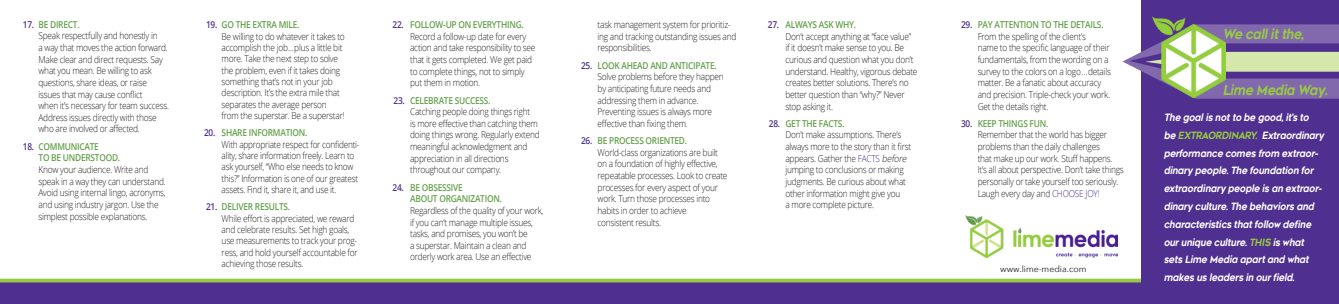
<style>
.page{position:relative;width:1339px;height:304px;background:#fff}
.page>*{position:absolute;margin:0;border:0;box-sizing:border-box;transform-origin:0 0}
.t1{font:italic 13.75px "Renogare Soft";color:#98ca41;scale:.87 1}
.t2{font:italic 10px/17.8px "Renogare Soft";color:#fff;scale:.88 1}
.t3{font:300 9.5px/11.6px "Open Sans";letter-spacing:-.03em;color:#241f1f;scale:.88 1}
.t4{font:300 9.5px/11.4px "Open Sans";letter-spacing:-.03em;color:#241f1f;scale:.87 1}
.t5{font:600 9.5px/11.6px "Open Sans";letter-spacing:-.03em;color:#63a14a;scale:.88 1}
.t6{font:8.75px "Avenir Next";color:#241f1f}
.s1{font-weight:600;color:#4f2f8f}
.s2{font-weight:600;color:#63a14a}
.s3{color:#4f2f8f}
.s4{font-style:italic}
.s5{color:#98ca41}
</style>
<div class="page">
<svg style="left:0;top:278px;width:1141px;height:25px;background:#5f4c86"></svg>
<img style="left:966px;top:215px;width:152px;height:42px">
<hr style="left:0;top:303px;width:1148px;height:1px;background:#4f2f8f">
<div style="left:1141px;top:0;width:198px;height:304px;background:#4f2f8f"></div>
<svg style="left:1122px;top:24px;width:217px;height:75px"></svg>
<img style="left:1153px;top:17px;width:73px;height:80px">
<p class="t3" style="left:39px;top:18px;width:150px;text-indent:-16px"><span class="s1">17.</span> <span class="s2">BE DIRECT.<br></span>Speak respectfully and honestly in<br>a way that moves the action forward.<br>Make clear and direct requests. Say what you mean. Be willing to ask questions, share ideas, or raise issues that may cause conflict<br>when it’s necessary for team success.<br>Address issues directly with those who are involved or affected.</p>
<p class="t5" style="left:39px;top:140px;width:94px;text-indent:-16px"><span class="s3">18.</span> COMMUNICATE<br>TO BE UNDERSTOOD.</p>
<p class="t3" style="left:39px;top:163px;width:146px">Know your audience. Write and speak in a way they can understand.<br>Avoid using internal lingo, acronyms, and using industry jargon. Use the simplest possible explanations.</p>
<p class="t3" style="left:222px;top:19px;width:141px;text-indent:-16px"><span class="s1">19.</span> <span class="s2">GO THE EXTRA MILE.<br></span>Be willing to do whatever it takes to accomplish the job…plus a little bit more. Take the next step to solve the problem, even if it takes doing something that’s not in your job description. It’s the extra mile that separates the average person from the superstar. Be a superstar!</p>
<p class="t4" style="left:222px;top:127px;width:160px;text-indent:-18px"><span class="s1">20.</span> <span class="s2">SHARE INFORMATION.<br></span>With appropriate respect for confidenti&shy;ality, share information freely. Learn to ask yourself, “Who else needs to know this?” Information is one of our greatest assets. Find it, share it, and use it.</p>
<p class="t3" style="left:222px;top:201px;width:156px;text-indent:-16px"><span class="s1">21.</span> <span class="s2">DELIVER RESULTS.<br></span>While effort is appreciated, we reward and celebrate results. Set high goals, use measurements to track your prog&shy;ress, and hold yourself accountable for achieving those results.</p>
<p class="t3" style="left:410px;top:19px;width:144px;text-indent:-18px"><span class="s1">22.</span> <span class="s2">FOLLOW-UP ON EVERYTHING.<br></span>Record a follow-up date for every action and take responsibility to see that it gets completed. We get paid to complete things, not to simply put them in motion.</p>
<p class="t3" style="left:410px;top:94px;width:149px;text-indent:-17px"><span class="s1">23.</span> <span class="s2">CELEBRATE SUCCESS.<br></span>Catching people doing things right<br>is more effective than catching them doing things wrong. Regularly extend meaningful acknowledgment and appreciation in all directions throughout our company.</p>
<p class="t5" style="left:410px;top:181px;width:106px;text-indent:-18px"><span class="s3">24.</span> BE OBSESSIVE<br>ABOUT ORGANIZATION.</p>
<p class="t3" style="left:410px;top:204px;width:153px">Regardless of the quality of your work, if you can’t manage multiple issues, tasks, and promises, you won’t be<br>a superstar. Maintain a clean and orderly work area. Use an effective</p>
<p class="t3" style="left:598px;top:19px;width:159px">task management system for prioritiz&shy;ing and tracking outstanding issues and responsibilities.</p>
<p class="t3" style="left:598px;top:59px;width:145px;text-indent:-17px"><span class="s1">25.</span> <span class="s2">LOOK AHEAD AND ANTICIPATE.<br></span>Solve problems before they happen by anticipating future needs and addressing them in advance.<br>Preventing issues is always more effective than fixing them.</p>
<p class="t3" style="left:598px;top:134px;width:149px;text-indent:-17px"><span class="s1">26.</span> <span class="s2">BE PROCESS ORIENTED.<br></span>World-class organizations are built on a foundation of highly effective, repeatable processes. Look to create processes for every aspect of your work. Turn those processes into habits in order to achieve<br>consistent results.</p>
<p class="t3" style="left:785px;top:19px;width:152px;text-indent:-18px"><span class="s1">27.</span> <span class="s2">ALWAYS ASK WHY.<br></span>Don’t accept anything at “face value” if it doesn’t make sense to you. Be curious and question what you don’t understand. Healthy, vigorous debate creates better solutions. There’s no better question than “why?” Never stop asking it.</p>
<p class="t3" style="left:785px;top:117px;width:144px;text-indent:-17px"><span class="s1">28.</span> <span class="s2">GET THE FACTS.<br></span>Don’t make assumptions. There’s always more to the story than it first appears. Gather the <span class="s3">FACTS</span> <span class="s4">before </span>jumping to conclusions or making judgments. Be curious about what other information might give you<br>a more complete picture.</p>
<p class="t3" style="left:978px;top:19px;width:153px;text-indent:-17px"><span class="s1">29.</span> <span class="s2">PAY ATTENTION TO THE DETAILS.<br></span>From the spelling of the client’s<br>name to the specific language of their fundamentals, from the wording on a survey to the colors on a logo...details matter. Be a fanatic about accuracy and precision. Triple-check your work.<br>Get the details right.</p>
<p class="t3" style="left:978px;top:117px;width:167px;text-indent:-17px"><span class="s1">30.</span> <span class="s2">KEEP THINGS FUN.<br></span>Remember that the world has bigger problems than the daily challenges<br>that make up our work. Stuff happens.<br>It’s all about perspective. Don’t take things personally or take yourself too seriously.<br>Laugh every day and <span class="s3">CHOOSE JOY!</span></p>
<p class="t6" style="left:1000px;top:261px;width:88px">www.lime-media.com</p>
<h1 class="t1" style="left:1222px;top:25px;width:98px">We callitthe,</h1>
<h1 class="t1" style="left:1222px;top:80px;width:125px">Lime Media Way.</h1>
<p class="t2" style="left:1163px;top:109px;width:186px">The goalisnotto be good,it’sto be <span class="s5">EXTRAORDINARY.</span> Extraordinary performance comesfrom extraor&shy;dinary people.The foundation for extraordinary people isan extraor&shy;dinary culture.The behaviorsand characteristicsthatfollow define ourunique culture.<span class="s5">THIS</span> iswhat setsLime Media apartand what makesusleadersin ourfield.</p>
</div>
